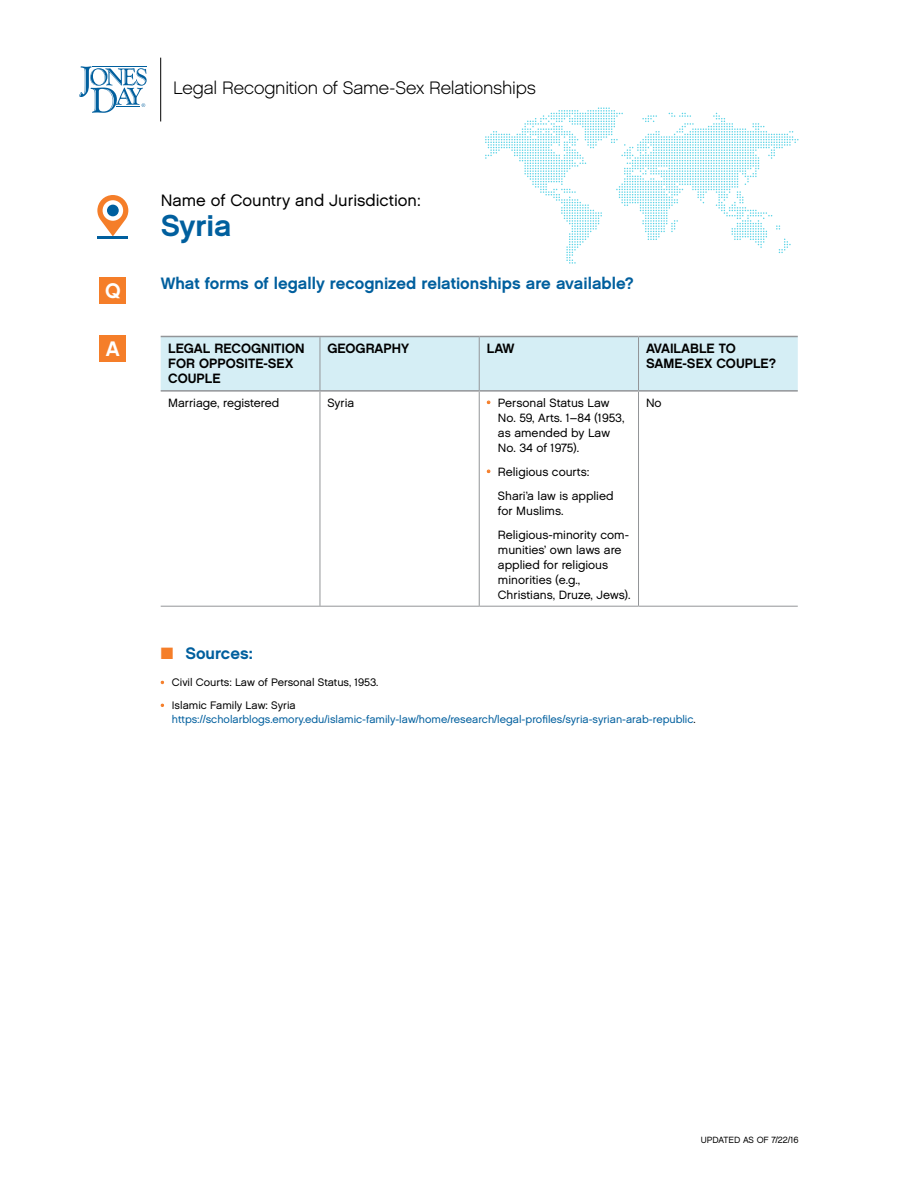
<style>
.page{position:relative;width:918px;height:1188px;background:#fff}
.page>*{position:absolute;margin:0;border:0;box-sizing:border-box;transform-origin:0 0}
.CNTRY{font:30px "Chalet New York Nineteen Sixty";color:#005f9e}
.t1{font:21px "Chalet New York Nineteen Sixty";color:#fff}
.t2{font:18px "Chalet English Channel";letter-spacing:-.01em;color:#000}
.Q{font:16.5px "Chalet New York Nineteen Sixty";color:#005f9e}
.CNTRY-2{font:16.5px "Chalet London Nineteen Sixty";color:#000}
.SRC_Header_Bold_U_LC{font:16.5px "Chalet New York Nineteen Sixty";color:#005f9e}
.TBL_HEAD_B{font:13.5px/15px "Chalet New York Nineteen Sixty";color:#000}
.TBL_BC__Bullets_1{font:12px/15px "Chalet London Nineteen Sixty";color:#000}
.TBL_BC{font:12px "Chalet London Nineteen Sixty";color:#000}
.t3{font:10.8px/13.8px "Chalet London Nineteen Sixty";color:#005f9e}
.t4{font:10.8px "Chalet London Nineteen Sixty";color:#000}
.t5{font:9px "Chalet London Nineteen Sixty";color:#000}
.s1{color:#f57e29}
.s2{color:#000}
</style>
<div class="page">
<div style="left:161px;top:337px;width:637px;height:53px;background:#d5eef5"></div>
<hr style="left:479px;top:337px;width:1px;height:53px;background:#939598">
<hr style="left:479px;top:392px;width:1px;height:214px;background:#939598">
<hr style="left:320px;top:606px;width:159px;height:1px;background:#939598">
<hr style="left:479px;top:606px;width:160px;height:1px;background:#939598">
<hr style="left:320px;top:336px;width:159px;height:1px;background:#939598">
<hr style="left:479px;top:336px;width:160px;height:1px;background:#939598">
<hr style="left:320px;top:390px;width:159px;height:2px;background:#939598">
<hr style="left:479px;top:390px;width:160px;height:2px;background:#939598">
<hr style="left:320px;top:392px;width:1px;height:214px;background:#939598">
<hr style="left:161px;top:606px;width:159px;height:1px;background:#939598">
<hr style="left:638px;top:392px;width:1px;height:214px;background:#939598">
<hr style="left:639px;top:606px;width:159px;height:1px;background:#939598">
<hr style="left:639px;top:336px;width:159px;height:1px;background:#939598">
<hr style="left:639px;top:390px;width:159px;height:2px;background:#939598">
<hr style="left:638px;top:337px;width:1px;height:53px;background:#939598">
<hr style="left:161px;top:336px;width:159px;height:1px;background:#939598">
<hr style="left:161px;top:390px;width:159px;height:2px;background:#939598">
<hr style="left:320px;top:337px;width:1px;height:53px;background:#939598">
<div style="left:100px;top:278px;width:26px;height:26px;background:#f57e29"></div>
<svg style="left:97px;top:195px;width:31px;height:41px"></svg>
<div style="left:103px;top:200px;width:20px;height:21px;background:#fff;border-radius:50%"></div>
<div style="left:107px;top:205px;width:12px;height:11px;background:#005f9e;border-radius:50%"></div>
<hr style="left:97px;top:236px;width:31px;height:3px;background:#005f9e">
<div style="left:100px;top:336px;width:26px;height:26px;background:#f57e29"></div>
<svg style="left:485px;top:107px;width:314px;height:157px"></svg>
<hr style="left:160px;top:58px;width:1px;height:63px;background:#000">
<svg style="left:79px;top:66px;width:68px;height:47px"></svg>
<p class="t1" style="left:105px;top:278px;width:17px">Q</p>
<p class="t1" style="left:106px;top:336px;width:16px">A</p>
<p class="t2" style="left:173px;top:77px;width:364px">Legal Recognition of Same-Sex Relationships</p>
<p class="CNTRY-2" style="left:161px;top:191px;width:262px">Name of Country and Jurisdiction:</p>
<p class="CNTRY" style="left:161px;top:208px;width:72px">Syria</p>
<p class="Q" style="left:161px;top:273px;width:475px">What forms of legally recognized relationships are available?</p>
<p class="TBL_HEAD_B" style="left:168px;top:341px;width:138px">LEGAL RECOGNITION<br>FOR OPPOSITE-SEX<br>COUPLE</p>
<p class="TBL_HEAD_B" style="left:327px;top:341px;width:83px">GEOGRAPHY</p>
<p class="TBL_HEAD_B" style="left:487px;top:341px;width:29px">LAW</p>
<p class="TBL_HEAD_B" style="left:646px;top:341px;width:132px">AVAILABLE TO<br>SAME-SEX COUPLE?</p>
<p class="TBL_BC" style="left:168px;top:395px;width:113px">Marriage, registered</p>
<p class="TBL_BC" style="left:327px;top:395px;width:28px">Syria</p>
<p class="TBL_BC__Bullets_1" style="left:498px;top:395px;width:128px;text-indent:-11px"><span class="s1">•</span> Personal Status Law<br>No. 59, Arts. 1–84 (1953, as amended by Law<br>No. 34 of 1975).</p>
<p class="TBL_BC__Bullets_1" style="left:487px;top:464px;width:104px"><span class="s1">•</span> Religious courts:</p>
<p class="TBL_BC__Bullets_1" style="left:498px;top:488px;width:117px">Shari’a law is applied for Muslims.</p>
<p class="TBL_BC__Bullets_1" style="left:498px;top:527px;width:134px">Religious-minority com&shy;munities’ own laws are applied for religious minorities (e.g.,<br>Christians, Druze, Jews).</p>
<p class="TBL_BC" style="left:646px;top:395px;width:17px">No</p>
<p class="SRC_Header_Bold_U_LC" style="left:161px;top:643px;width:94px"><span class="s1">■</span> Sources:</p>
<p class="t4" style="left:161px;top:676px;width:219px"><span class="s1">•</span> Civil Courts: Law of Personal Status, 1953.</p>
<p class="t3" style="left:172px;top:699px;width:525px;text-indent:-11px"><span class="s1">•</span> <span class="s2">Islamic Family Law: Syria </span>https://scholarblogs.emory.edu/islamic-family-law/home/research/legal-profiles/syria-syrian-arab-republic<span class="s2">.</span></p>
<p class="t5" style="left:701px;top:1135px;width:99px">UPDATED AS OF 7/22/16</p>
</div>
